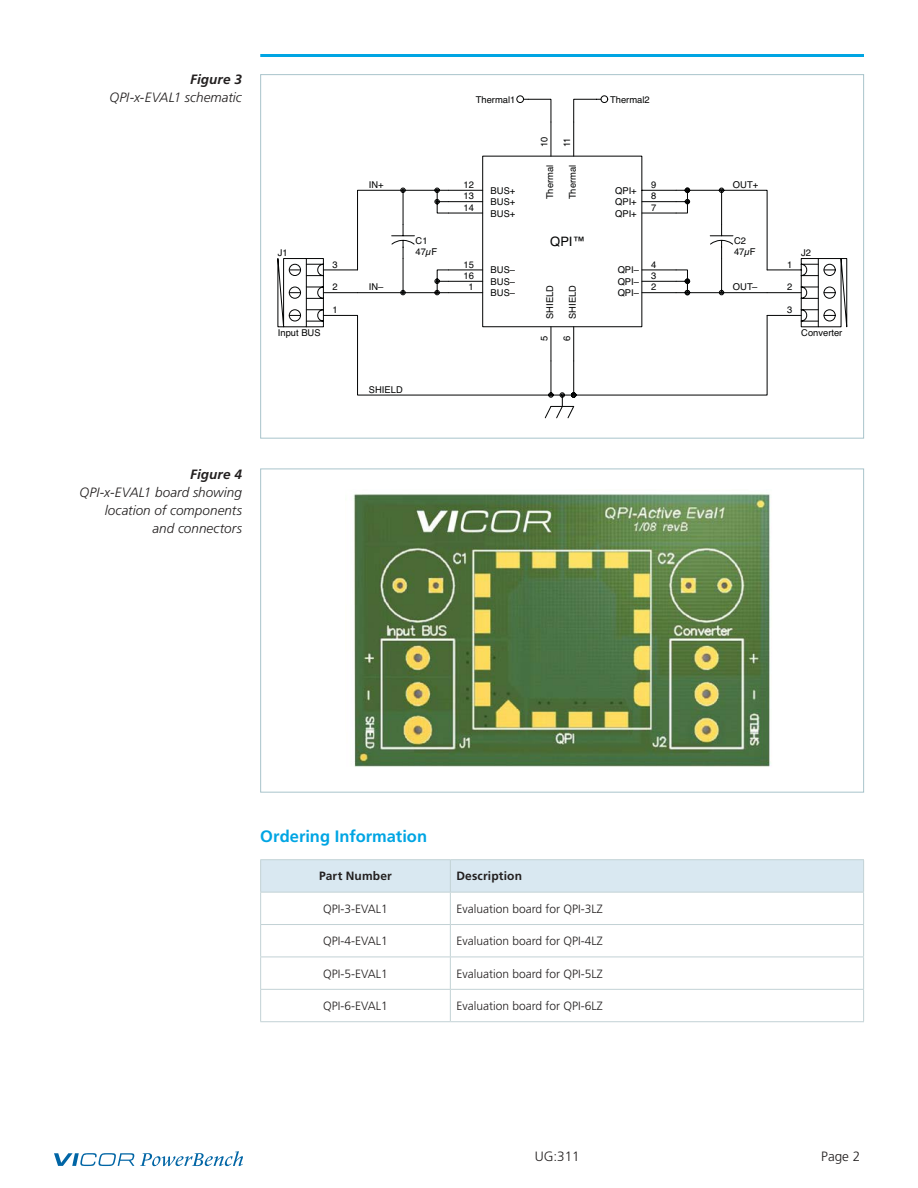
<style>
.page{position:relative;width:918px;height:1188px;background:#fff}
.page>*{position:absolute;margin:0;border:0;box-sizing:border-box;transform-origin:0 0}
.t1{font:700 16.5px "Frutiger LT Pro";color:#00a5e3}
.t2{font:italic 300 13.5px/18px "Frutiger LT Pro";color:#221f1f;text-align:right}
.t3{font:italic 700 13.5px "Frutiger LT Pro";letter-spacing:.01em;color:#221f1f}
.t4{font:300 13.5px "Frutiger LT Pro";color:#221f1f}
.t5{font:13.05px "Helvetica";color:#030404}
.t6{font:300 12px "Frutiger LT Pro";color:#221f1f}
.t7{font:700 12px "Frutiger LT Pro";letter-spacing:.015em;color:#221f1f}
.t8{font:9.45px "Helvetica";color:#030404}
</style>
<div class="page">
<svg style="left:140px;top:1151px;width:103px;height:15px"></svg>
<svg style="left:54px;top:1153px;width:80px;height:13px"></svg>
<hr style="left:260px;top:54px;width:604px;height:3px;background:#00a5e3">
<img style="left:353px;top:493px;width:418px;height:274px">
<svg style="left:278px;top:258px;width:79px;height:69px"></svg>
<hr style="left:323px;top:292px;width:35px;height:1px;background:#030404">
<hr style="left:323px;top:270px;width:35px;height:1px;background:#030404">
<svg style="left:400px;top:156px;width:368px;height:68px"></svg>
<hr style="left:642px;top:213px;width:34px;height:1px;background:#030404">
<hr style="left:642px;top:201px;width:34px;height:1px;background:#030404">
<hr style="left:551px;top:122px;width:1px;height:34px;background:#030404">
<hr style="left:449px;top:213px;width:34px;height:1px;background:#030404">
<hr style="left:449px;top:201px;width:34px;height:1px;background:#030404">
<hr style="left:449px;top:190px;width:34px;height:1px;background:#030404">
<hr style="left:573px;top:122px;width:1px;height:34px;background:#030404">
<svg style="left:357px;top:224px;width:411px;height:174px"></svg>
<svg style="left:676px;top:224px;width:171px;height:115px"></svg>
<div style="left:517px;top:96px;width:7px;height:7px;border:1px solid #030404;border-radius:50%"></div>
<svg style="left:523px;top:95px;width:85px;height:28px"></svg>
<div style="left:261px;top:860px;width:602px;height:32px;background:#d9e8f1"></div>
<hr style="left:260px;top:859px;width:190px;height:1px;background:#c2d2d5">
<hr style="left:260px;top:860px;width:1px;height:32px;background:#c2d2d5">
<hr style="left:450px;top:859px;width:414px;height:1px;background:#c2d2d5">
<hr style="left:450px;top:860px;width:1px;height:32px;background:#c2d2d5">
<hr style="left:863px;top:860px;width:1px;height:32px;background:#c2d2d5">
<hr style="left:260px;top:892px;width:190px;height:1px;background:#c2d2d5">
<hr style="left:260px;top:892px;width:1px;height:32px;background:#c2d2d5">
<hr style="left:450px;top:892px;width:414px;height:1px;background:#c2d2d5">
<hr style="left:450px;top:892px;width:1px;height:32px;background:#c2d2d5">
<hr style="left:863px;top:892px;width:1px;height:32px;background:#c2d2d5">
<hr style="left:260px;top:924px;width:190px;height:1px;background:#c2d2d5">
<hr style="left:260px;top:925px;width:1px;height:32px;background:#c2d2d5">
<hr style="left:450px;top:924px;width:414px;height:1px;background:#c2d2d5">
<hr style="left:450px;top:925px;width:1px;height:32px;background:#c2d2d5">
<hr style="left:863px;top:925px;width:1px;height:32px;background:#c2d2d5">
<hr style="left:260px;top:957px;width:190px;height:1px;background:#c2d2d5">
<hr style="left:260px;top:957px;width:1px;height:32px;background:#c2d2d5">
<hr style="left:450px;top:957px;width:414px;height:1px;background:#c2d2d5">
<hr style="left:450px;top:957px;width:1px;height:32px;background:#c2d2d5">
<hr style="left:863px;top:957px;width:1px;height:32px;background:#c2d2d5">
<hr style="left:260px;top:989px;width:190px;height:1px;background:#c2d2d5">
<hr style="left:260px;top:990px;width:1px;height:31px;background:#c2d2d5">
<hr style="left:450px;top:989px;width:414px;height:1px;background:#c2d2d5">
<hr style="left:450px;top:990px;width:1px;height:31px;background:#c2d2d5">
<hr style="left:863px;top:990px;width:1px;height:31px;background:#c2d2d5">
<hr style="left:260px;top:1021px;width:190px;height:1px;background:#c2d2d5">
<hr style="left:450px;top:1021px;width:414px;height:1px;background:#c2d2d5">
<h2 class="t3" style="left:190px;top:74px;width:53px">Figure 3</h2>
<h2 class="t2" style="left:109px;top:90px;width:134px">QPI-x-EVAL1 schematic</h2>
<h2 class="t3" style="left:190px;top:469px;width:53px">Figure 4</h2>
<h2 class="t2" style="left:80px;top:484px;width:164px">QPI-x-EVAL1 board showing location of components<br>and connectors</h2>
<p class="t8" style="left:278px;top:249px;width:11px">J1</p>
<p class="t8" style="left:278px;top:329px;width:44px">Input BUS</p>
<p class="t8" style="left:333px;top:261px;width:7px">3</p>
<p class="t8" style="left:333px;top:284px;width:7px">2</p>
<p class="t8" style="left:333px;top:306px;width:7px">1</p>
<p class="t8" style="left:476px;top:96px;width:41px">Thermal1</p>
<p class="t8" style="left:610px;top:96px;width:41px">Thermal2</p>
<p class="t8" style="left:541px;top:147px;width:12px;rotate:-90deg">10</p>
<p class="t8" style="left:563px;top:147px;width:11px;rotate:-90deg">11</p>
<p class="t8" style="left:546px;top:199px;width:36px;rotate:-90deg">Thermal</p>
<p class="t8" style="left:569px;top:199px;width:36px;rotate:-90deg">Thermal</p>
<p class="t8" style="left:369px;top:181px;width:16px">IN+</p>
<p class="t8" style="left:733px;top:181px;width:27px">OUT+</p>
<p class="t8" style="left:464px;top:181px;width:12px">12</p>
<p class="t8" style="left:651px;top:181px;width:7px">9</p>
<p class="t8" style="left:615px;top:187px;width:23px">QPI+</p>
<p class="t8" style="left:491px;top:187px;width:26px">BUS+</p>
<p class="t8" style="left:464px;top:193px;width:12px">13</p>
<p class="t8" style="left:651px;top:193px;width:7px">8</p>
<p class="t8" style="left:615px;top:198px;width:23px">QPI+</p>
<p class="t8" style="left:491px;top:198px;width:26px">BUS+</p>
<p class="t8" style="left:464px;top:204px;width:12px">14</p>
<p class="t8" style="left:651px;top:204px;width:7px">7</p>
<p class="t8" style="left:615px;top:210px;width:23px">QPI+</p>
<p class="t8" style="left:491px;top:210px;width:26px">BUS+</p>
<p class="t8" style="left:369px;top:284px;width:16px">IN–</p>
<p class="t8" style="left:416px;top:237px;width:13px">C1</p>
<p class="t8" style="left:416px;top:248px;width:23px">47µF</p>
<p class="t8" style="left:369px;top:386px;width:35px">SHIELD</p>
<h3 class="t5" style="left:550px;top:236px;width:37px">QPI™</h3>
<p class="t8" style="left:464px;top:261px;width:12px">15</p>
<p class="t8" style="left:464px;top:272px;width:12px">16</p>
<p class="t8" style="left:469px;top:284px;width:7px">1</p>
<p class="t8" style="left:491px;top:266px;width:26px">BUS–</p>
<p class="t8" style="left:491px;top:278px;width:26px">BUS–</p>
<p class="t8" style="left:491px;top:289px;width:26px">BUS–</p>
<p class="t8" style="left:546px;top:319px;width:35px;rotate:-90deg">SHIELD</p>
<p class="t8" style="left:541px;top:341px;width:7px;rotate:-90deg">5</p>
<p class="t8" style="left:569px;top:319px;width:35px;rotate:-90deg">SHIELD</p>
<p class="t8" style="left:563px;top:341px;width:7px;rotate:-90deg">6</p>
<p class="t8" style="left:618px;top:266px;width:23px">QPI–</p>
<p class="t8" style="left:618px;top:278px;width:23px">QPI–</p>
<p class="t8" style="left:618px;top:289px;width:23px">QPI–</p>
<p class="t8" style="left:651px;top:261px;width:7px">4</p>
<p class="t8" style="left:651px;top:272px;width:7px">3</p>
<p class="t8" style="left:651px;top:284px;width:7px">2</p>
<p class="t8" style="left:734px;top:237px;width:13px">C2</p>
<p class="t8" style="left:734px;top:248px;width:23px">47µF</p>
<p class="t8" style="left:733px;top:284px;width:26px">OUT–</p>
<p class="t8" style="left:787px;top:261px;width:7px">1</p>
<p class="t8" style="left:787px;top:284px;width:7px">2</p>
<p class="t8" style="left:787px;top:306px;width:7px">3</p>
<p class="t8" style="left:801px;top:249px;width:11px">J2</p>
<p class="t8" style="left:801px;top:329px;width:43px">Converter</p>
<h1 class="t1" style="left:260px;top:829px;width:168px">Ordering Information</h1>
<p class="t7" style="left:319px;top:871px;width:74px">Part Number</p>
<p class="t7" style="left:456px;top:871px;width:67px">Description</p>
<p class="t6" style="left:323px;top:904px;width:66px">QPI-3-EVAL1</p>
<p class="t6" style="left:456px;top:904px;width:148px">Evaluation board for QPI-3LZ</p>
<p class="t6" style="left:323px;top:936px;width:66px">QPI-4-EVAL1</p>
<p class="t6" style="left:456px;top:936px;width:148px">Evaluation board for QPI-4LZ</p>
<p class="t6" style="left:323px;top:968px;width:66px">QPI-5-EVAL1</p>
<p class="t6" style="left:456px;top:968px;width:148px">Evaluation board for QPI-5LZ</p>
<p class="t6" style="left:323px;top:1001px;width:66px">QPI-6-EVAL1</p>
<p class="t6" style="left:456px;top:1001px;width:148px">Evaluation board for QPI-6LZ</p>
<h2 class="t4" style="left:535px;top:1151px;width:47px">UG:311</h2>
<h2 class="t4" style="left:821px;top:1151px;width:41px">Page 2</h2>
</div>
